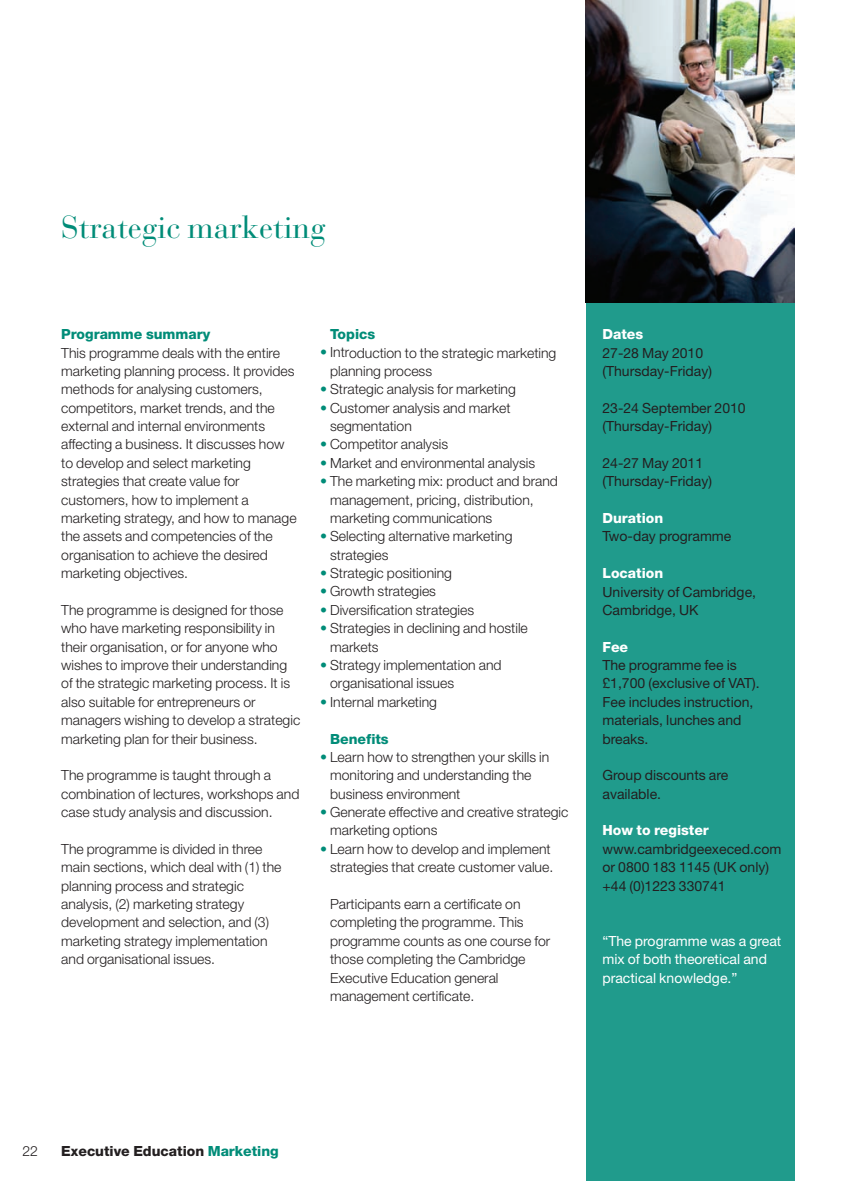
<style>
.page{position:relative;width:849px;height:1181px;background:#fff}
.page>*{position:absolute;margin:0;border:0;box-sizing:border-box;transform-origin:0 0}
.t1{font:31.5px "Bauer Bodoni";color:#008c78}
.t2{font:300 14px/18.4px "Helvetica Neue";color:#231f20}
.t3{font:14px/18.4px "Helvetica Neue";color:#231f20}
.t4{font:14px/18.4px "Helvetica Neue";color:#fff}
.t5{font:800 14px "Helvetica Neue";color:#231f20}
.t6{font:800 14px "Helvetica Neue";color:#008c78}
.s1{font-weight:800;color:#008c78}
.s2{color:#008c78}
.s3{font-weight:800;color:#fff}
</style>
<div class="page">
<div style="left:585px;top:303px;width:209px;height:878px;background:#209b8c"></div>
<img style="left:585px;top:0;width:209px;height:303px">
<p class="t1" style="left:61px;top:216px;width:266px">Strategic marketing</p>
<p class="t2" style="left:61px;top:326px;width:237px"><span class="s1">Programme summary<br></span>This programme deals with the entire marketing planning process. It provides methods for analysing customers, competitors, market trends, and the external and internal environments affecting a business. It discusses how to develop and select marketing strategies that create value for customers, how to implement a marketing strategy, and how to manage the assets and competencies of the organisation to achieve the desired marketing objectives.</p>
<p class="t2" style="left:61px;top:602px;width:240px">The programme is designed for those who have marketing responsibility in their organisation, or for anyone who wishes to improve their understanding of the strategic marketing process. It is also suitable for entrepreneurs or managers wishing to develop a strategic marketing plan for their business.</p>
<p class="t2" style="left:61px;top:767px;width:239px">The programme is taught through a combination of lectures, workshops and case study analysis and discussion.</p>
<p class="t2" style="left:61px;top:841px;width:222px">The programme is divided in three main sections, which deal with (1) the planning process and strategic analysis, (2) marketing strategy development and selection, and (3) marketing strategy implementation and organisational issues.</p>
<p class="t6" style="left:330px;top:329px;width:47px">Topics</p>
<p class="t2" style="left:330px;top:345px;width:228px;text-indent:-10px"><span class="s2">•</span> Introduction to the strategic marketing planning process</p>
<p class="t2" style="left:320px;top:381px;width:197px"><span class="s2">•</span> Strategic analysis for marketing</p>
<p class="t2" style="left:330px;top:400px;width:182px;text-indent:-10px"><span class="s2">•</span> Customer analysis and market segmentation</p>
<p class="t2" style="left:320px;top:437px;width:129px"><span class="s2">•</span> Competitor analysis</p>
<p class="t2" style="left:320px;top:455px;width:216px"><span class="s2">•</span> Market and environmental analysis</p>
<p class="t2" style="left:330px;top:473px;width:229px;text-indent:-10px"><span class="s2">•</span> The marketing mix: product and brand management, pricing, distribution, marketing communications</p>
<p class="t2" style="left:330px;top:528px;width:184px;text-indent:-10px"><span class="s2">•</span> Selecting alternative marketing strategies</p>
<p class="t2" style="left:320px;top:565px;width:133px"><span class="s2">•</span> Strategic positioning</p>
<p class="t2" style="left:320px;top:583px;width:117px"><span class="s2">•</span> Growth strategies</p>
<p class="t2" style="left:320px;top:602px;width:155px"><span class="s2">•</span> Diversification strategies</p>
<p class="t2" style="left:330px;top:620px;width:199px;text-indent:-10px"><span class="s2">•</span> Strategies in declining and hostile markets</p>
<p class="t2" style="left:330px;top:657px;width:173px;text-indent:-10px"><span class="s2">•</span> Strategy implementation and organisational issues</p>
<p class="t2" style="left:320px;top:694px;width:118px"><span class="s2">•</span> Internal marketing</p>
<p class="t6" style="left:330px;top:733px;width:60px">Benefits</p>
<p class="t2" style="left:330px;top:749px;width:221px;text-indent:-10px"><span class="s2">•</span> Learn how to strengthen your skills in monitoring and understanding the business environment</p>
<p class="t2" style="left:330px;top:804px;width:240px;text-indent:-10px"><span class="s2">•</span> Generate effective and creative strategic marketing options</p>
<p class="t2" style="left:320px;top:841px;width:234px;text-align:right"><span class="s2">•</span> Learn how to develop and implement strategies that create customer value.</p>
<p class="t2" style="left:330px;top:896px;width:221px">Participants earn a certificate on completing the programme. This programme counts as one course for those completing the Cambridge<br>Executive Education general management certificate.</p>
<p class="t3" style="left:602px;top:326px;width:111px"><span class="s3">Dates<br></span>27-28 May 2010 (Thursday-Friday)</p>
<p class="t3" style="left:602px;top:400px;width:145px">23-24 September 2010 (Thursday-Friday)</p>
<p class="t3" style="left:602px;top:455px;width:111px">24-27 May 2011 (Thursday-Friday)</p>
<p class="t3" style="left:602px;top:510px;width:130px"><span class="s3">Duration<br></span>Two-day programme</p>
<p class="t3" style="left:602px;top:565px;width:155px"><span class="s3">Location<br></span>University of Cambridge,<br>Cambridge, UK</p>
<p class="t3" style="left:602px;top:639px;width:158px"><span class="s3">Fee<br></span>The programme fee is £1,700 (exclusive of VAT).<br>Fee includes instruction, materials, lunches and breaks.</p>
<p class="t3" style="left:602px;top:767px;width:127px">Group discounts are available.</p>
<p class="t3" style="left:602px;top:822px;width:180px"><span class="s3">How to register </span>www.cambridgeexeced.com or 0800 183 1145 (UK only) +44 (0)1223 330741</p>
<p class="t4" style="left:602px;top:933px;width:180px">“The programme was a great mix of both theoretical and practical knowledge.”</p>
<p class="t2" style="left:22px;top:1143px;width:17px">22</p>
<p class="t5" style="left:61px;top:1146px;width:219px">Executive Education <span class="s2">Marketing</span></p>
</div>
